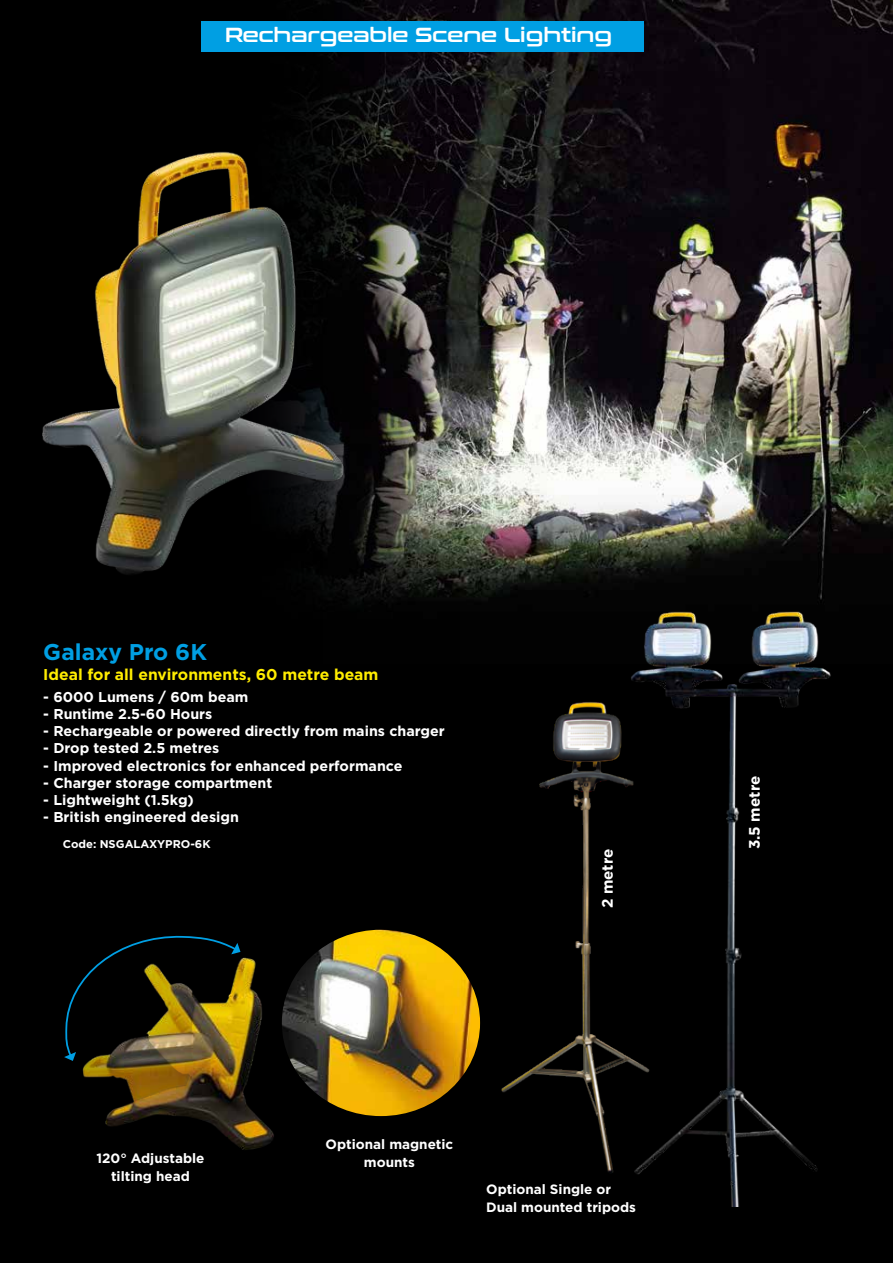
<style>
.page{position:relative;width:893px;height:1263px;background:#000}
.page>*{position:absolute;margin:0;border:0;box-sizing:border-box;transform-origin:0 0}
.t1{font:700 22.8px "Gotham";color:#009fe3}
.t2{font:20.25px "Conthrax Sb";color:#fff}
.t3{font:700 15.6px "Gotham";color:#ffed00}
.t4{font:700 15.15px "Gotham";color:#fff}
.t5{font:700 14.25px "Gotham";color:#fff}
.t6{font:700 13.5px/18px "Gotham";color:#fff;text-align:center}
.t7{font:700 11.25px "Gotham";color:#fff}
</style>
<div class="page">
<img style="left:299px;top:0;width:594px;height:603px">
<div style="left:201px;top:21px;width:443px;height:31px;background:#009fe3"></div>
<img style="left:42px;top:134px;width:319px;height:458px">
<img style="left:501px;top:702px;width:115px;height:471px">
<img style="left:82px;top:951px;width:192px;height:199px">
<img style="left:64px;top:935px;width:176px;height:126px">
<img style="left:282px;top:930px;width:198px;height:186px">
<img style="left:616px;top:576px;width:222px;height:630px">
<h2 class="t2" style="left:225px;top:19px;width:388px">Rechargeable Scene Lighting</h2>
<h1 class="t1" style="left:43px;top:638px;width:165px">Galaxy Pro 6K</h1>
<p class="t3" style="left:43px;top:666px;width:337px">Ideal for all environments, 60 metre beam</p>
<p class="t5" style="left:43px;top:689px;width:207px">- 6000 Lumens / 60m beam</p>
<p class="t5" style="left:43px;top:706px;width:171px">- Runtime 2.5-60 Hours</p>
<p class="t5" style="left:43px;top:723px;width:403px">- Rechargeable or powered directly from mains charger</p>
<p class="t5" style="left:43px;top:740px;width:178px">- Drop tested 2.5 metres</p>
<p class="t5" style="left:43px;top:757px;width:361px">- Improved electronics for enhanced performance</p>
<p class="t5" style="left:43px;top:774px;width:231px">- Charger storage compartment</p>
<p class="t5" style="left:43px;top:791px;width:152px">- Lightweight (1.5kg)</p>
<p class="t5" style="left:43px;top:808px;width:197px">- British engineered design</p>
<p class="t7" style="left:63px;top:837px;width:149px">Code: NSGALAXYPRO-6K</p>
<p class="t4" style="left:599px;top:908px;width:61px;rotate:-90deg">2 metre</p>
<p class="t6" style="left:96px;top:1149px;width:110px">120° Adjustable tilting head</p>
<p class="t6" style="left:326px;top:1134px;width:129px">Optional magnetic mounts</p>
<p class="t6" style="left:486px;top:1179px;width:151px;text-align:left">Optional Single or<br>Dual mounted tripods</p>
<p class="t4" style="left:746px;top:849px;width:75px;rotate:-90deg">3.5 metre</p>
</div>
